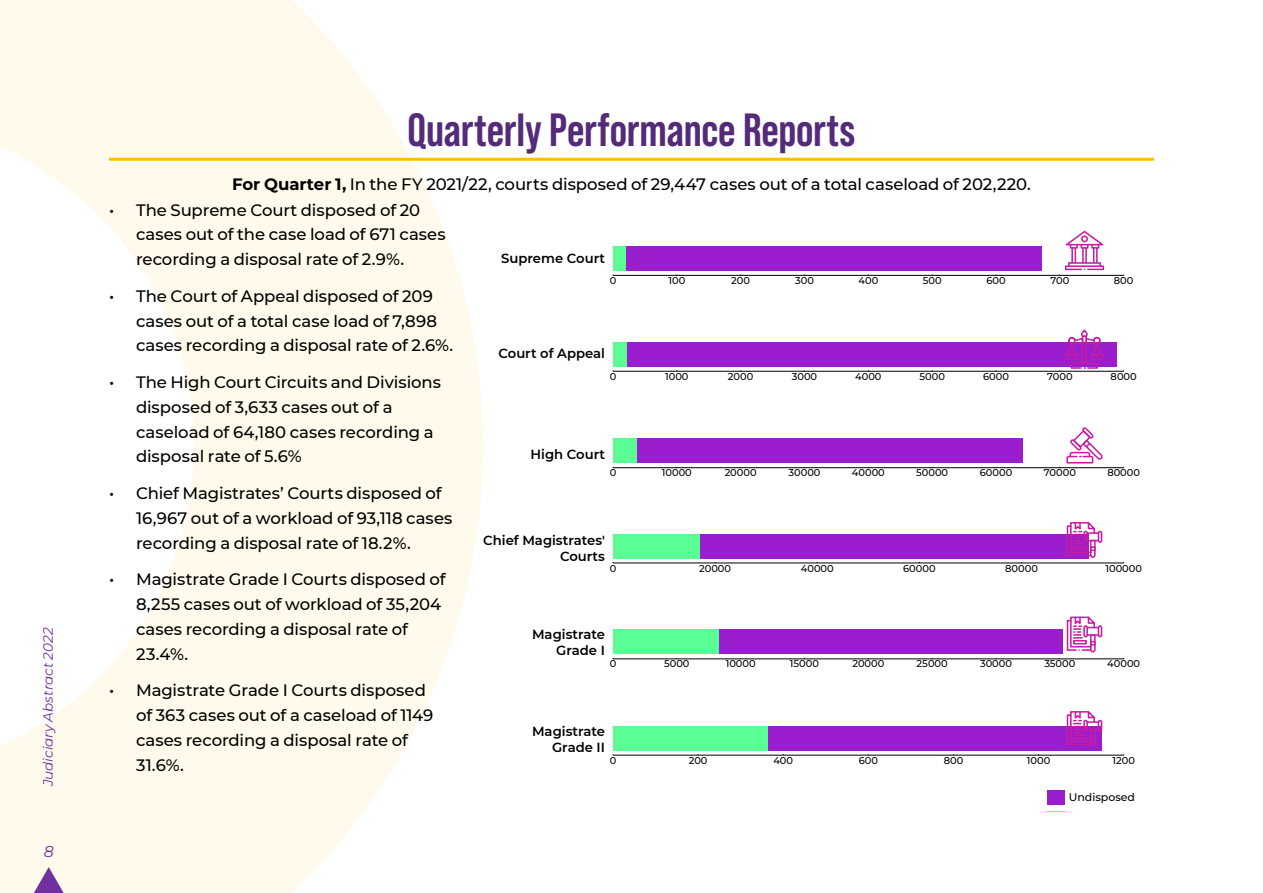
<style>
.page{position:relative;width:1263px;height:893px;background:#fff}
.page>*{position:absolute;margin:0;border:0;box-sizing:border-box;transform-origin:0 0}
.t1{font:700 46.5px "Bebas Neue Pro";letter-spacing:-.005em;color:#542b78}
.t2{font:500 16.5px/24.8px "Montserrat";letter-spacing:-.005em;color:#000}
.t3{font:italic 15.75px "Montserrat";color:#7030a0}
.t4{font:italic 13.5px "Montserrat";color:#7030a0}
.t5{font:600 13.2px/15.8px "Montserrat";color:#000;text-align:right}
.t6{font:500 10.95px "Montserrat";color:#000}
.t7{font:500 9.9px "Montserrat";color:#000}
.s1{font-weight:700}
</style>
<div class="page">
<svg style="left:0;top:0;width:483px;height:893px;fill:#fffaeb"></svg>
<hr style="left:109px;top:158px;width:1045px;height:3px;background:#ffc000">
<hr style="left:613px;top:275px;width:511px;height:1px;background:#000">
<div style="left:626px;top:246px;width:415px;height:25px;background:#9a1ecd"></div>
<div style="left:613px;top:246px;width:13px;height:25px;background:#59ff94"></div>
<hr style="left:613px;top:371px;width:511px;height:1px;background:#000">
<div style="left:626px;top:342px;width:491px;height:24px;background:#9a1ecd"></div>
<div style="left:613px;top:342px;width:13px;height:24px;background:#59ff94"></div>
<hr style="left:613px;top:467px;width:511px;height:1px;background:#000">
<div style="left:636px;top:439px;width:387px;height:24px;background:#9a1ecd"></div>
<div style="left:613px;top:439px;width:23px;height:24px;background:#59ff94"></div>
<hr style="left:613px;top:563px;width:511px;height:1px;background:#000">
<div style="left:700px;top:534px;width:388px;height:24px;background:#9a1ecd"></div>
<div style="left:613px;top:534px;width:87px;height:24px;background:#59ff94"></div>
<hr style="left:613px;top:659px;width:511px;height:1px;background:#000">
<div style="left:718px;top:630px;width:344px;height:24px;background:#9a1ecd"></div>
<div style="left:613px;top:630px;width:105px;height:24px;background:#59ff94"></div>
<hr style="left:613px;top:755px;width:511px;height:1px;background:#000">
<div style="left:767px;top:726px;width:335px;height:24px;background:#9a1ecd"></div>
<div style="left:613px;top:726px;width:154px;height:24px;background:#59ff94"></div>
<div style="left:1047px;top:790px;width:18px;height:15px;background:#9a1ecd"></div>
<svg style="left:1047px;top:811px;width:18px;height:1px"></svg>
<svg style="left:1060px;top:329px;width:45px;height:42px"></svg>
<svg style="left:1060px;top:231px;width:44px;height:44px"></svg>
<svg style="left:1060px;top:427px;width:44px;height:41px"></svg>
<div style="left:1098px;top:531px;width:4px;height:12px;border:2px solid #c81ca2"></div>
<svg style="left:1066px;top:522px;width:32px;height:37px"></svg>
<div style="left:1098px;top:625px;width:4px;height:12px;border:2px solid #c81ca2"></div>
<svg style="left:1066px;top:616px;width:32px;height:37px"></svg>
<div style="left:1098px;top:720px;width:4px;height:12px;border:2px solid #c81ca2"></div>
<svg style="left:1066px;top:711px;width:32px;height:36px"></svg>
<svg style="left:34px;top:867px;width:30px;height:26px"></svg>
<p class="t4" style="left:39px;top:786px;width:161px;rotate:-90deg">Judiciary Abstract 2022</p>
<p class="t3" style="left:44px;top:841px;width:12px">8</p>
<h1 class="t1" style="left:408px;top:103px;width:449px">Quarterly Performance Reports</h1>
<p class="t2" style="left:232px;top:171px;width:800px"><span class="s1">For Quarter 1,</span> In the FY 2021/22, courts disposed of 29,447 cases out of a total caseload of 202,220.</p>
<p class="t2" style="left:136px;top:197px;width:311px;text-indent:-27px">• The Supreme Court disposed of 20 cases out of the case load of 671 cases recording a disposal rate of 2.9%.</p>
<p class="t2" style="left:136px;top:283px;width:319px;text-indent:-27px">• The Court of Appeal disposed of 209 cases out of a total case load of 7,898 cases recording a disposal rate of 2.6%.</p>
<p class="t2" style="left:136px;top:369px;width:307px;text-indent:-27px">• The High Court Circuits and Divisions disposed of 3,633 cases out of a caseload of 64,180 cases recording a disposal rate of 5.6%</p>
<p class="t2" style="left:136px;top:480px;width:318px;text-indent:-27px">• Chief Magistrates’ Courts disposed of<br>16,967 out of a workload of 93,118 cases recording a disposal rate of 18.2%.</p>
<p class="t2" style="left:136px;top:566px;width:311px;text-indent:-27px">• Magistrate Grade I Courts disposed of<br>8,255 cases out of workload of 35,204 cases recording a disposal rate of<br>23.4%.</p>
<p class="t2" style="left:136px;top:677px;width:299px;text-indent:-27px">• Magistrate Grade I Courts disposed of 363 cases out of a caseload of 1149 cases recording a disposal rate of<br>31.6%.</p>
<p class="t5" style="left:501px;top:250px;width:105px">Supreme Court</p>
<p class="t7" style="left:610px;top:273px;width:8px">0</p>
<p class="t7" style="left:668px;top:273px;width:18px">100</p>
<p class="t7" style="left:731px;top:273px;width:20px">200</p>
<p class="t7" style="left:795px;top:273px;width:20px">300</p>
<p class="t7" style="left:858px;top:273px;width:21px">400</p>
<p class="t7" style="left:923px;top:273px;width:20px">500</p>
<p class="t7" style="left:986px;top:273px;width:21px">600</p>
<p class="t7" style="left:1050px;top:273px;width:20px">700</p>
<p class="t7" style="left:1114px;top:273px;width:21px">800</p>
<p class="t5" style="left:498px;top:345px;width:108px">Court of Appeal</p>
<p class="t7" style="left:610px;top:369px;width:8px">0</p>
<p class="t7" style="left:665px;top:369px;width:25px">1000</p>
<p class="t7" style="left:728px;top:369px;width:27px">2000</p>
<p class="t7" style="left:792px;top:369px;width:27px">3000</p>
<p class="t7" style="left:855px;top:369px;width:28px">4000</p>
<p class="t7" style="left:919px;top:369px;width:27px">5000</p>
<p class="t7" style="left:983px;top:369px;width:27px">6000</p>
<p class="t7" style="left:1047px;top:369px;width:27px">7000</p>
<p class="t7" style="left:1111px;top:369px;width:28px">8000</p>
<p class="t5" style="left:531px;top:446px;width:76px">High Court</p>
<p class="t7" style="left:610px;top:466px;width:8px">0</p>
<p class="t7" style="left:662px;top:466px;width:32px">10000</p>
<p class="t7" style="left:725px;top:466px;width:34px">20000</p>
<p class="t7" style="left:788px;top:466px;width:34px">30000</p>
<p class="t7" style="left:852px;top:466px;width:34px">40000</p>
<p class="t7" style="left:916px;top:466px;width:34px">50000</p>
<p class="t7" style="left:980px;top:466px;width:34px">60000</p>
<p class="t7" style="left:1044px;top:466px;width:34px">70000</p>
<p class="t7" style="left:1107px;top:466px;width:34px">80000</p>
<p class="t5" style="left:483px;top:532px;width:123px">Chief Magistrates'<br>Courts</p>
<p class="t7" style="left:610px;top:561px;width:8px">0</p>
<p class="t7" style="left:699px;top:561px;width:34px">20000</p>
<p class="t7" style="left:801px;top:561px;width:34px">40000</p>
<p class="t7" style="left:903px;top:561px;width:34px">60000</p>
<p class="t7" style="left:1005px;top:561px;width:34px">80000</p>
<p class="t7" style="left:1105px;top:561px;width:38px">100000</p>
<p class="t5" style="left:532px;top:626px;width:74px">Magistrate<br>Grade I</p>
<p class="t7" style="left:610px;top:657px;width:8px">0</p>
<p class="t7" style="left:664px;top:657px;width:27px">5000</p>
<p class="t7" style="left:726px;top:657px;width:32px">10000</p>
<p class="t7" style="left:790px;top:657px;width:31px">15000</p>
<p class="t7" style="left:852px;top:657px;width:34px">20000</p>
<p class="t7" style="left:917px;top:657px;width:33px">25000</p>
<p class="t7" style="left:980px;top:657px;width:34px">30000</p>
<p class="t7" style="left:1044px;top:657px;width:32px">35000</p>
<p class="t7" style="left:1107px;top:657px;width:34px">40000</p>
<p class="t5" style="left:532px;top:723px;width:74px">Magistrate<br>Grade II</p>
<p class="t7" style="left:610px;top:753px;width:8px">0</p>
<p class="t7" style="left:689px;top:753px;width:20px">200</p>
<p class="t7" style="left:773px;top:753px;width:21px">400</p>
<p class="t7" style="left:859px;top:753px;width:21px">600</p>
<p class="t7" style="left:944px;top:753px;width:21px">800</p>
<p class="t7" style="left:1027px;top:753px;width:25px">1000</p>
<p class="t7" style="left:1112px;top:753px;width:24px">1200</p>
<p class="t6" style="left:1069px;top:789px;width:68px">Undisposed</p>
</div>
